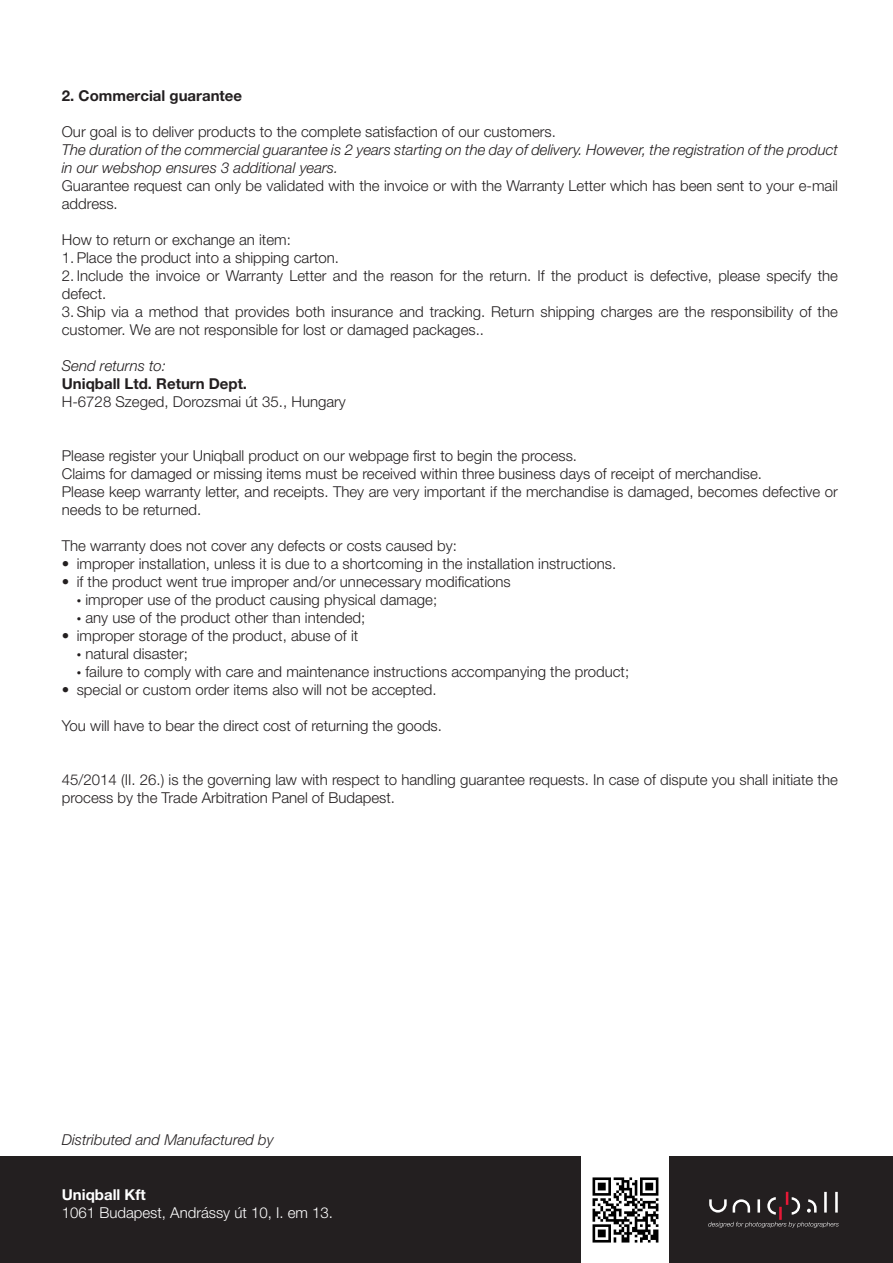
<style>
.page{position:relative;width:893px;height:1263px;background:#fff}
.page>*{position:absolute;margin:0;border:0;box-sizing:border-box;transform-origin:0 0}
.t1{font:300 15px/18px "Helvetica Neue LT Pro";color:#231f20}
.t2{font:italic 300 15px/18px "Helvetica Neue LT Pro";color:#231f20}
.t3{font:700 15px "Helvetica Neue LT Pro";color:#231f20}
.t4{font:300 15px "Helvetica Neue LT Pro";color:#fff}
.t5{font:700 15px "Helvetica Neue LT Pro";color:#fff}
.s1{font-size:9px}
</style>
<div class="page">
<div style="left:0;top:1157px;width:893px;height:106px;background:#231f20"></div>
<svg style="left:708px;top:1192px;width:131px;height:36px"></svg>
<div style="left:581px;top:1156px;width:88px;height:107px;background:#fff"></div>
<img style="left:592px;top:1177px;width:67px;height:66px">
<p class="t3" style="left:62px;top:87px;width:182px">2. Commercial guarantee</p>
<p class="t1" style="left:62px;top:123px;width:495px">Our goal is to deliver products to the complete satisfaction of our customers.</p>
<p class="t2" style="left:62px;top:141px;width:778px">The duration of the commercial guarantee is 2 years starting on the day of delivery. However, the registration of the product in our webshop ensures 3 additional years.</p>
<p class="t1" style="left:62px;top:177px;width:777px">Guarantee request can only be validated with the invoice or with the Warranty Letter which has been sent to your e-mail address.</p>
<p class="t1" style="left:62px;top:231px;width:230px">How to return or exchange an item:</p>
<p class="t1" style="left:62px;top:249px;width:279px">1. Place the product into a shipping carton.</p>
<p class="t1" style="left:62px;top:267px;width:778px">2. Include the invoice or Warranty Letter and the reason for the return. If the product is defective, please specify the defect.</p>
<p class="t1" style="left:62px;top:303px;width:777px">3. Ship via a method that provides both insurance and tracking. Return shipping charges are the responsibility of the customer. We are not responsible for lost or damaged packages..</p>
<p class="t2" style="left:62px;top:357px;width:106px">Send returns to:</p>
<p class="t3" style="left:62px;top:375px;width:187px">Uniqball Ltd. Return Dept.</p>
<p class="t1" style="left:62px;top:393px;width:286px">H-6728 Szeged, Dorozsmai út 35., Hungary</p>
<p class="t1" style="left:62px;top:447px;width:517px">Please register your Uniqball product on our webpage first to begin the process.</p>
<p class="t1" style="left:62px;top:465px;width:702px">Claims for damaged or missing items must be received within three business days of receipt of merchandise.</p>
<p class="t1" style="left:62px;top:483px;width:777px">Please keep warranty letter, and receipts. They are very important if the merchandise is damaged, becomes defective or needs to be returned.</p>
<p class="t1" style="left:62px;top:537px;width:397px">The warranty does not cover any defects or costs caused by:</p>
<p class="t1" style="left:62px;top:555px;width:556px">• improper installation, unless it is due to a shortcoming in the installation instructions.</p>
<p class="t1" style="left:62px;top:573px;width:450px">• if the product went true improper and/or unnecessary modifications</p>
<p class="t1" style="left:77px;top:591px;width:362px"><span class="s1">•</span> improper use of the product causing physical damage;</p>
<p class="t1" style="left:77px;top:609px;width:290px"><span class="s1">•</span> any use of the product other than intended;</p>
<p class="t1" style="left:62px;top:627px;width:298px">• improper storage of the product, abuse of it</p>
<p class="t1" style="left:77px;top:645px;width:113px"><span class="s1">•</span> natural disaster;</p>
<p class="t1" style="left:77px;top:663px;width:554px"><span class="s1">•</span> failure to comply with care and maintenance instructions accompanying the product;</p>
<p class="t1" style="left:62px;top:681px;width:376px">• special or custom order items also will not be accepted.</p>
<p class="t1" style="left:62px;top:717px;width:382px">You will have to bear the direct cost of returning the goods.</p>
<p class="t1" style="left:62px;top:771px;width:777px">45/2014 (II. 26.) is the governing law with respect to handling guarantee requests. In case of dispute you shall initiate the process by the Trade Arbitration Panel of Budapest.</p>
<p class="t2" style="left:62px;top:1131px;width:213px">Distributed and Manufactured by</p>
<p class="t5" style="left:62px;top:1185px;width:85px">Uniqball Kft</p>
<p class="t4" style="left:62px;top:1203px;width:273px">1061 Budapest, Andrássy út 10, I. em 13.</p>
</div>
